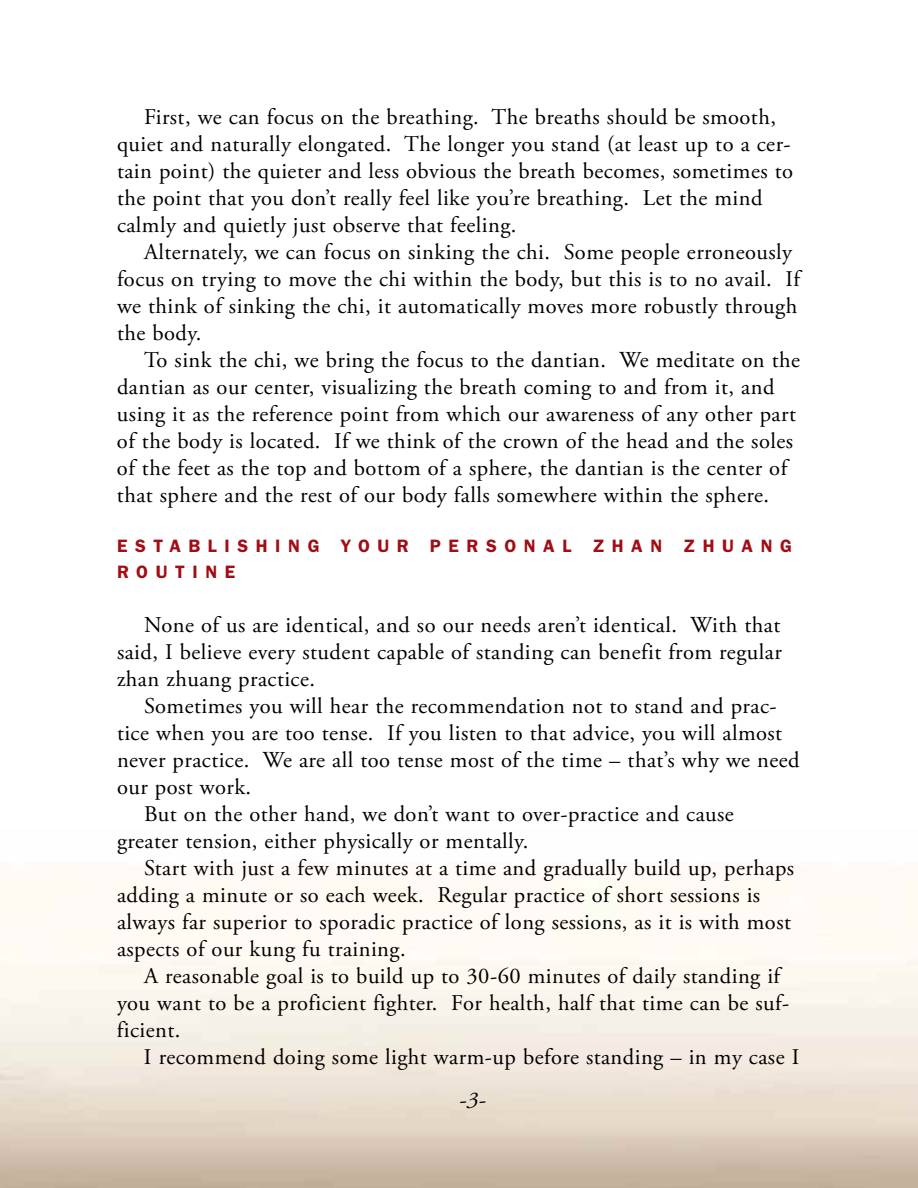
<style>
.page{position:relative;width:918px;height:1188px;background:#fff}
.page>*{position:absolute;margin:0;border:0;box-sizing:border-box;transform-origin:0 0}
.t1{font:22.5px/27px "Adobe Garamond Pro";letter-spacing:.02em;color:#000}
.t2{font:italic 22.5px "Adobe Garamond Pro";color:#000}
.t3{font:600 18px/25.5px "Franklin Gothic";letter-spacing:.42em;color:#a20d15}
</style>
<div class="page">
<p class="t1" style="left:117px;top:106px;width:678px;text-indent:27px">First, we can focus on the breathing. The breaths should be smooth, quiet and naturally elongated. The longer you stand (at least up to a cer&shy;tain point) the quieter and less obvious the breath becomes, sometimes to the point that you don’t really feel like you’re breathing. Let the mind calmly and quietly just observe that feeling.</p>
<p class="t1" style="left:117px;top:241px;width:684px;text-indent:27px">Alternately, we can focus on sinking the chi. Some people erroneously focus on trying to move the chi within the body, but this is to no avail. If we think of sinking the chi, it automatically moves more robustly through the body.</p>
<p class="t1" style="left:117px;top:349px;width:685px;text-indent:27px">To sink the chi, we bring the focus to the dantian. We meditate on the dantian as our center, visualizing the breath coming to and from it, and using it as the reference point from which our awareness of any other part of the body is located. If we think of the crown of the head and the soles of the feet as the top and bottom of a sphere, the dantian is the center of that sphere and the rest of our body falls somewhere within the sphere.</p>
<p class="t3" style="left:117px;top:535px;width:677px">ESTABLISHING YOUR PERSONAL ZHAN ZHUANG<br>ROUTINE</p>
<p class="t1" style="left:117px;top:613px;width:666px;text-align:justify;text-indent:27px">None of us are identical, and so our needs aren’t identical. With that said, I believe every student capable of standing can benefit from regular zhan zhuang practice.</p>
<p class="t1" style="left:144px;top:694px;width:634px">Sometimes you will hear the recommendation not to stand and prac-</p>
<p class="t1" style="left:117px;top:721px;width:667px">tice when you are too tense. If you listen to that advice, you will almost</p>
<p class="t1" style="left:117px;top:748px;width:684px">never practice. We are all too tense most of the time – that’s why we need</p>
<p class="t1" style="left:117px;top:775px;width:136px">our post work.</p>
<p class="t1" style="left:144px;top:802px;width:591px">But on the other hand, we don’t want to over-practice and cause</p>
<p class="t1" style="left:117px;top:829px;width:413px">greater tension, either physically or mentally.</p>
<p class="t1" style="left:144px;top:856px;width:652px">Start with just a few minutes at a time and gradually build up, perhaps</p>
<p class="t1" style="left:117px;top:883px;width:645px">adding a minute or so each week. Regular practice of short sessions is</p>
<p class="t1" style="left:117px;top:910px;width:675px">always far superior to sporadic practice of long sessions, as it is with most</p>
<p class="t1" style="left:117px;top:937px;width:290px">aspects of our kung fu training.</p>
<p class="t1" style="left:144px;top:964px;width:638px">A reasonable goal is to build up to 30-60 minutes of daily standing if</p>
<p class="t1" style="left:117px;top:991px;width:674px">you want to be a proficient fighter. For health, half that time can be suf-</p>
<p class="t1" style="left:117px;top:1018px;width:65px">ficient.</p>
<p class="t1" style="left:144px;top:1045px;width:657px">I recommend doing some light warm-up before standing – in my case I</p>
<p class="t2" style="left:459px;top:1091px;width:28px">-3-</p>
</div>
